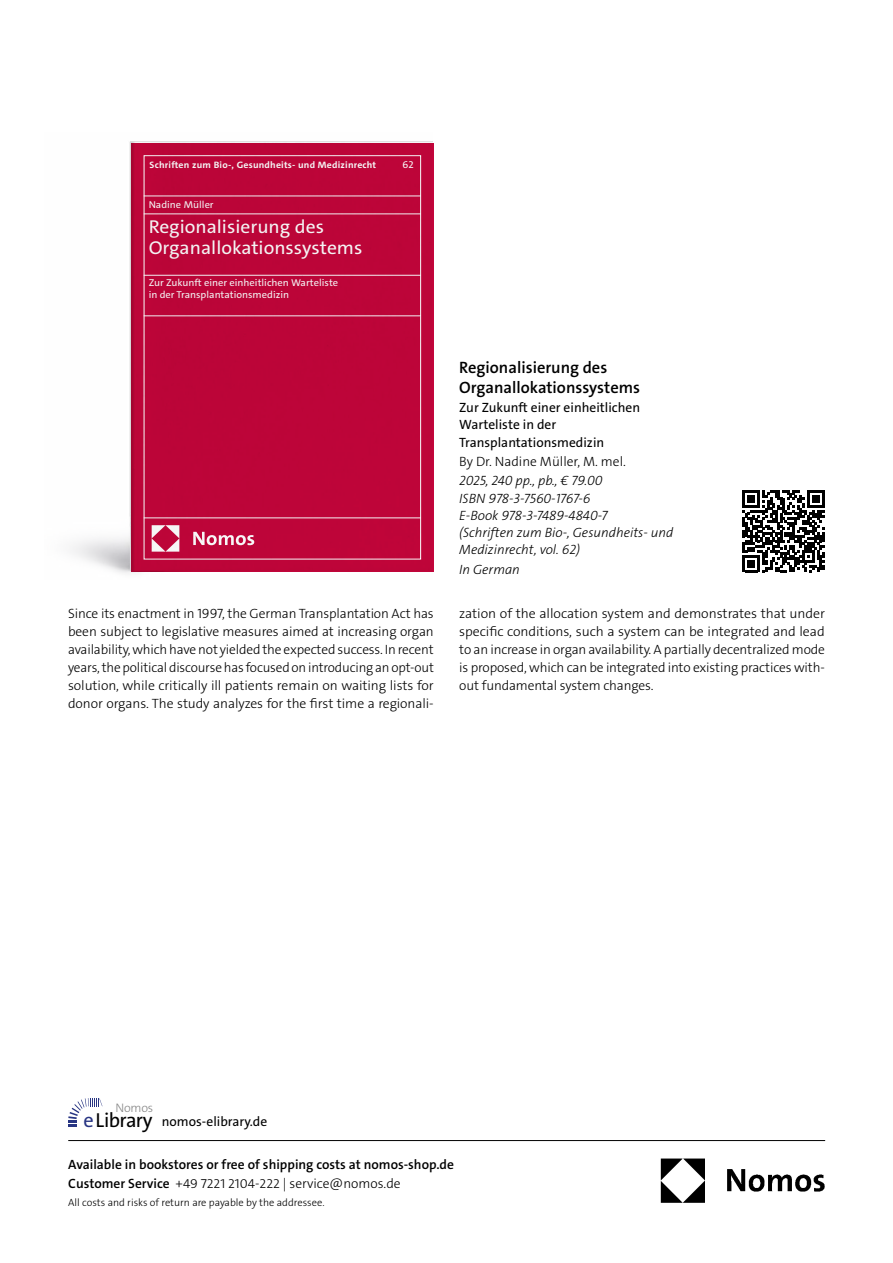
<style>
.page{position:relative;width:893px;height:1263px;background:#fff}
.page>*{position:absolute;margin:0;border:0;box-sizing:border-box;transform-origin:0 0}
.t1{font:20.4px "The Sans Os F";letter-spacing:-.03em;color:#000}
.t2{font:18.6px/20.7px "The Sans C5";color:#fff;scale:1.05 1}
.t3{font:600 16.5px/19.5px "The Sans Os F";color:#000}
.t4{font:300 13.5px/18px "The Sans Os F";letter-spacing:-.01em;color:#000;text-align:justify}
.t5{font:italic 300 13.5px/17.2px "The Sans Os F";color:#000}
.t6{font:600 13.5px/19.5px "The Sans C5";color:#000}
.t7{font:13.5px/17.2px "The Sans Os F";color:#000}
.t8{font:13.5px "The Sans C5";color:#000}
.t9{font:300 12.45px "The Sans Os F";letter-spacing:-.02em;color:#878787}
.t10{font:300 10.5px "The Sans Os F";color:#000}
.t11{font:10.05px/12px "The Sans C5";color:#fff;scale:1.05 1}
.t12{font:700 9.3px "The Sans C5";letter-spacing:.02em;color:#fff;scale:1.05 1}
.s1{color:#283583}
.s2{font-weight:300}
</style>
<div class="page">
<img style="left:71px;top:141px;width:361px;height:433px">
<div style="left:131px;top:143px;width:303px;height:429px;background:#bc0538"></div>
<div style="left:144px;top:155px;width:277px;height:404px;border:1px solid #fff"></div>
<hr style="left:144px;top:196px;width:277px;height:1px;background:#fff">
<hr style="left:144px;top:214px;width:277px;height:1px;background:#fff">
<hr style="left:144px;top:275px;width:277px;height:1px;background:#fff">
<hr style="left:144px;top:315px;width:277px;height:1px;background:#fff">
<hr style="left:144px;top:517px;width:277px;height:1px;background:#fff">
<svg style="left:193px;top:532px;width:61px;height:13px"></svg>
<svg style="left:152px;top:525px;width:27px;height:27px"></svg>
<img style="left:660px;top:1158px;width:165px;height:45px">
<hr style="left:68px;top:1140px;width:757px;height:1px;background:#000">
<svg style="left:68px;top:1098px;width:34px;height:29px"></svg>
<svg style="left:742px;top:490px;width:82px;height:82px"></svg>
<p class="t12" style="left:150px;top:159px;width:217px">Schriften zum Bio-, Gesundheits- und Medizinrecht</p>
<p class="t11" style="left:149px;top:198px;width:63px">Nadine Müller</p>
<h2 class="t2" style="left:149px;top:217px;width:205px">Regionalisierung des<br>Organallokationssystems</h2>
<p class="t11" style="left:149px;top:277px;width:182px">Zur Zukunft einer einheitlichen Warteliste in der Transplantationsmedizin</p>
<p class="t11" style="left:403px;top:159px;width:12px">62</p>
<p class="t3" style="left:459px;top:358px;width:182px">Regionalisierung des<br>Organallokationssystems</p>
<p class="t7" style="left:459px;top:400px;width:182px">Zur Zukunft einer einheitlichen<br>Warteliste in der<br>Transplantationsmedizin</p>
<p class="t4" style="left:459px;top:452px;width:168px">By Dr. Nadine Müller, M. mel.</p>
<p class="t5" style="left:459px;top:472px;width:216px">2025, 240 pp., pb., € 79.00<br>ISBN 978-3-7560-1767-6<br>E-Book 978-3-7489-4840-7<br>(Schriften zum Bio-, Gesundheits- und<br>Medizinrecht, vol. 62)</p>
<p class="t5" style="left:459px;top:561px;width:62px">In German</p>
<p class="t4" style="left:68px;top:605px;width:367px">Since its enactment in 1997, the German Transplantation Act has been subject to legislative measures aimed at increasing organ availability, which have not yielded the expected success. In recent years, the political discourse has focused on introducing an opt-out solution, while critically ill patients remain on waiting lists for donor organs. The study analyzes for the first time a regionali-</p>
<p class="t4" style="left:459px;top:605px;width:367px">zation of the allocation system and demonstrates that under specific conditions, such a system can be integrated and lead to an increase in organ availability. A partially decentralized mode is proposed, which can be integrated into existing practices with&shy;out fundamental system changes.</p>
<p class="t9" style="left:115px;top:1099px;width:39px">Nomos</p>
<h1 class="t1" style="left:83px;top:1112px;width:71px"><span class="s1">e</span>Library</h1>
<p class="t8" style="left:162px;top:1112px;width:107px">nomos-elibrary.de</p>
<p class="t6" style="left:68px;top:1154px;width:387px">Available in bookstores or free of shipping costs at nomos-shop.de<br>Customer Service <span class="s2">+49 7221 2104-222 | service@nomos.de</span></p>
<p class="t10" style="left:68px;top:1196px;width:258px">All costs and risks of return are payable by the addressee.</p>
</div>
